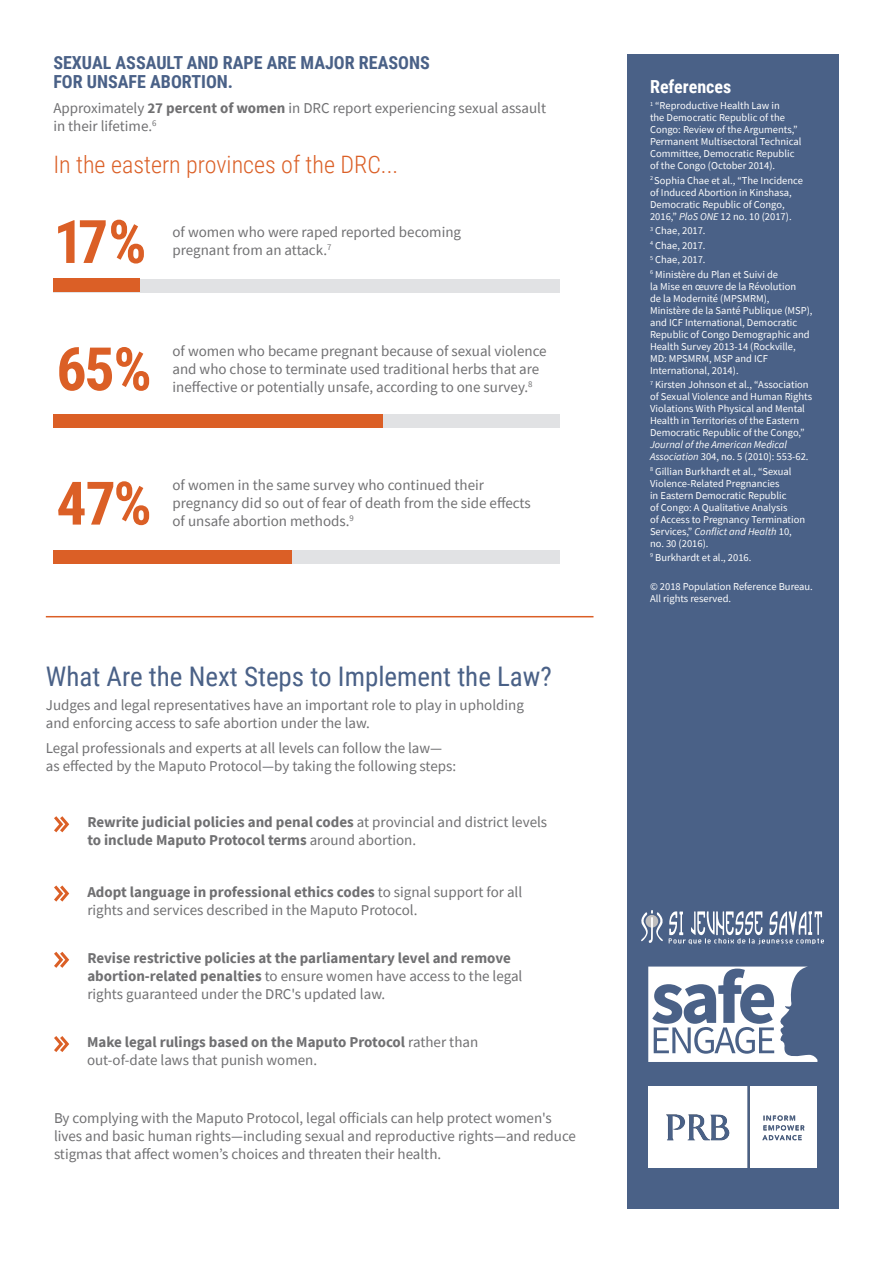
<style>
.page{position:relative;width:893px;height:1263px;background:#fff}
.page>*{position:absolute;margin:0;border:0;box-sizing:border-box;transform-origin:0 0}
.Body{font:700 60px "Roboto Condensed";color:#db5f26}
.t1{font:27px "Roboto Condensed";color:#4a6187}
.Body-2{font:300 24px "Roboto Condensed";color:#db5f26}
.t2{font:700 18px/19.5px "Roboto Condensed";color:#4a6187}
.t3{font:700 18px "Roboto Condensed";color:#fff}
.Body-3{font:15px/18px "Source Sans Pro";color:#707072}
.Body-4{font:700 15px/18px "Source Sans Pro";color:#707072}
.Body-5{font:10.5px/12px "Source Sans Pro";color:#fff}
.Body-6{font:8.7px "Source Sans Pro";color:#707072}
.s1{font-weight:700}
.s2{font-weight:400}
.s3{font-style:italic}
</style>
<div class="page">
<div style="left:627px;top:54px;width:212px;height:1155px;background:#4a6187"></div>
<hr style="left:46px;top:616px;width:547px;height:1px;background:#db5f26">
<svg style="left:54px;top:816px;width:15px;height:16px"></svg>
<svg style="left:54px;top:885px;width:15px;height:16px"></svg>
<svg style="left:54px;top:952px;width:15px;height:16px"></svg>
<svg style="left:54px;top:1036px;width:15px;height:16px"></svg>
<svg style="left:648px;top:966px;width:169px;height:96px"></svg>
<div style="left:54px;top:279px;width:506px;height:13px;background:#e1e2e4"></div>
<div style="left:54px;top:279px;width:86px;height:13px;background:#db5f26"></div>
<div style="left:54px;top:414px;width:506px;height:13px;background:#e1e2e4"></div>
<div style="left:54px;top:414px;width:329px;height:13px;background:#db5f26"></div>
<div style="left:54px;top:550px;width:506px;height:14px;background:#e1e2e4"></div>
<div style="left:54px;top:550px;width:238px;height:14px;background:#db5f26"></div>
<img style="left:648px;top:1086px;width:169px;height:81px">
<svg style="left:641px;top:910px;width:22px;height:33px"></svg>
<svg style="left:669px;top:911px;width:155px;height:33px"></svg>
<h2 class="t2" style="left:53px;top:52px;width:378px">SEXUAL ASSAULT AND RAPE ARE MAJOR REASONS<br>FOR UNSAFE ABORTION.</h2>
<p class="Body-3" style="left:53px;top:99px;width:494px">Approximately <span class="s1">27 percent of women</span> in DRC report experiencing sexual assault in their lifetime.<sup>6</sup></p>
<p class="Body-2" style="left:53px;top:148px;width:346px">In the eastern provinces of the DRC...</p>
<p class="Body" style="left:54px;top:200px;width:95px">17%</p>
<p class="Body-3" style="left:172px;top:223px;width:290px">of women who were raped reported becoming pregnant from an attack.</p>
<p class="Body-6" style="left:327px;top:242px;width:6px">7</p>
<p class="Body" style="left:56px;top:327px;width:97px">65%</p>
<p class="Body-3" style="left:172px;top:341px;width:376px">of women who became pregnant because of sexual violence and who chose to terminate used traditional herbs that are ineffective or potentially unsafe, according to one survey.<sup>8</sup></p>
<p class="Body" style="left:56px;top:461px;width:97px">47%</p>
<p class="Body-3" style="left:172px;top:476px;width:360px">of women in the same survey who continued their pregnancy did so out of fear of death from the side effects of unsafe abortion methods.<sup>9</sup></p>
<h1 class="t1" style="left:46px;top:657px;width:507px">What Are the Next Steps to Implement the Law?</h1>
<p class="Body-3" style="left:46px;top:696px;width:480px">Judges and legal representatives have an important role to play in upholding and enforcing access to safe abortion under the law.</p>
<p class="Body-3" style="left:46px;top:739px;width:412px">Legal professionals and experts at all levels can follow the law— as effected by the Maputo Protocol—by taking the following steps:</p>
<p class="Body-4" style="left:87px;top:813px;width:461px">Rewrite judicial policies and penal codes <span class="s2">at provincial and district levels </span>to include Maputo Protocol terms <span class="s2">around abortion.</span></p>
<p class="Body-3" style="left:87px;top:883px;width:436px"><span class="s1">Adopt language in professional ethics codes</span> to signal support for all rights and services described in the Maputo Protocol.</p>
<p class="Body-4" style="left:87px;top:949px;width:437px">Revise restrictive policies at the parliamentary level and remove abortion-related penalties <span class="s2">to ensure women have access to the legal rights guaranteed under the DRC's updated law.</span></p>
<p class="Body-3" style="left:87px;top:1033px;width:393px"><span class="s1">Make legal rulings based on the Maputo Protocol</span> rather than out-of-date laws that punish women.</p>
<p class="Body-3" style="left:54px;top:1109px;width:523px">By complying with the Maputo Protocol, legal officials can help protect women's lives and basic human rights—including sexual and reproductive rights—and reduce stigmas that affect women’s choices and threaten their health.</p>
<h2 class="t3" style="left:650px;top:74px;width:83px">References</h2>
<p class="Body-5" style="left:650px;top:100px;width:153px"><sup>1</sup> “Reproductive Health Law in<br>the Democratic Republic of the<br>Congo: Review of the Arguments,”<br>Permanent Multisectoral Technical<br>Committee, Democratic Republic of the Congo (October 2014).</p>
<p class="Body-5" style="left:650px;top:174px;width:154px"><sup>2</sup> Sophia Chae et al., “The Incidence of Induced Abortion in Kinshasa,<br>Democratic Republic of Congo,<br>2016,” <span class="s3">PloS ONE</span> 12 no. 10 (2017).</p>
<p class="Body-5" style="left:650px;top:225px;width:57px"><sup>3</sup> Chae, 2017.</p>
<p class="Body-5" style="left:650px;top:239px;width:57px"><sup>4</sup> Chae, 2017.</p>
<p class="Body-5" style="left:650px;top:254px;width:57px"><sup>5</sup> Chae, 2017.</p>
<p class="Body-5" style="left:650px;top:268px;width:164px"><sup>6</sup> Ministère du Plan et Suivi de<br>la Mise en œuvre de la Révolution<br>de la Modernité (MPSMRM),<br>Ministère de la Santé Publique (MSP), and ICF International, Democratic<br>Republic of Congo Demographic and<br>Health Survey 2013-14 (Rockville,<br>MD: MPSMRM, MSP and ICF<br>International, 2014).</p>
<p class="Body-5" style="left:650px;top:378px;width:164px"><sup>7</sup> Kirsten Johnson et al., “Association of Sexual Violence and Human Rights Violations With Physical and Mental Health in Territories of the Eastern Democratic Republic of the Congo,” <span class="s3">Journal of the American Medical Association</span> 304, no. 5 (2010): 553-62.</p>
<p class="Body-5" style="left:650px;top:465px;width:157px"><sup>8</sup> Gillian Burkhardt et al., “Sexual<br>Violence-Related Pregnancies<br>in Eastern Democratic Republic<br>of Congo: A Qualitative Analysis<br>of Access to Pregnancy Termination<br>Services,” <span class="s3">Conflict and Health</span> 10, no. 30 (2016).</p>
<p class="Body-5" style="left:650px;top:551px;width:103px"><sup>9</sup> Burkhardt et al., 2016.</p>
<p class="Body-5" style="left:650px;top:580px;width:164px">© 2018 Population Reference Bureau.<br>All rights reserved.</p>
</div>
